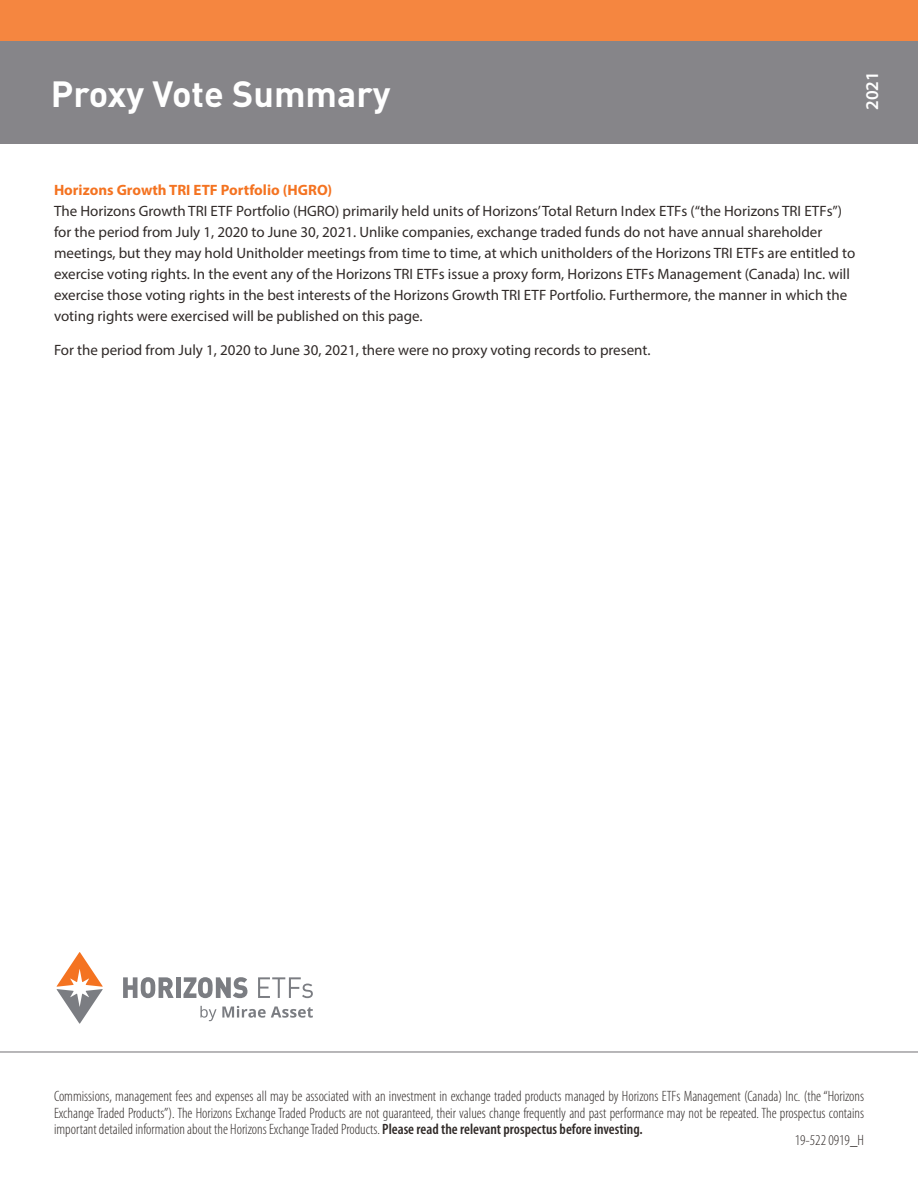
<style>
.page{position:relative;width:918px;height:1188px;background:#fff}
.page>*{position:absolute;margin:0;border:0;box-sizing:border-box;transform-origin:0 0}
.t1{font:700 36px "DIN Pro";color:#fff}
.t2{font:600 18px "Myriad Pro";color:#fff}
.page_headings{font:15px/21px "Myriad Pro";color:#302a28}
.t3{font:300 condensed 15px/16.5px "Myriad Pro";color:#302a28;text-align:justify}
.page_headings-2{font:700 15px "Myriad Pro";color:#f47321}
.s1{font-weight:600}
</style>
<div class="page">
<div style="left:0;top:41px;width:918px;height:103px;background:#868589"></div>
<div style="left:0;top:0;width:918px;height:41px;background:#f58640"></div>
<hr style="left:0;top:1052px;width:918px;height:1px;background:#717074">
<svg style="left:200px;top:1006px;width:113px;height:15px"></svg>
<svg style="left:56px;top:952px;width:47px;height:72px"></svg>
<svg style="left:123px;top:977px;width:51px;height:21px"></svg>
<div style="left:176px;top:977px;width:5px;height:21px;background:#7b7d82"></div>
<svg style="left:183px;top:977px;width:64px;height:21px"></svg>
<svg style="left:258px;top:977px;width:55px;height:21px"></svg>
<h1 class="t1" style="left:51px;top:64px;width:341px">Proxy Vote Summary</h1>
<p class="t2" style="left:861px;top:110px;width:40px;rotate:-90deg">2021</p>
<p class="page_headings-2" style="left:54px;top:180px;width:280px">Horizons Growth TRI ETF Portfolio (HGRO)</p>
<p class="page_headings" style="left:54px;top:200px;width:803px">The Horizons Growth TRI ETF Portfolio (HGRO) primarily held units of Horizons’ Total Return Index ETFs (“the Horizons TRI ETFs”) for the period from July 1, 2020 to June 30, 2021. Unlike companies, exchange traded funds do not have annual shareholder meetings, but they may hold Unitholder meetings from time to time, at which unitholders of the Horizons TRI ETFs are entitled to exercise voting rights. In the event any of the Horizons TRI ETFs issue a proxy form, Horizons ETFs Management (Canada) Inc. will exercise those voting rights in the best interests of the Horizons Growth TRI ETF Portfolio. Furthermore, the manner in which the voting rights were exercised will be published on this page.</p>
<p class="page_headings" style="left:54px;top:340px;width:598px">For the period from July 1, 2020 to June 30, 2021, there were no proxy voting records to present.</p>
<p class="t3" style="left:54px;top:1088px;width:812px">Commissions, management fees and expenses all may be associated with an investment in exchange traded products managed by Horizons ETFs Management (Canada) Inc. (the “Horizons Exchange Traded Products”). The Horizons Exchange Traded Products are not guaranteed, their values change frequently and past performance may not be repeated. The prospectus contains important detailed information about the Horizons Exchange Traded Products. <span class="s1">Please read the relevant prospectus before investing.</span></p>
<p class="t3" style="left:795px;top:1132px;width:71px">19-522 0919_H</p>
</div>
